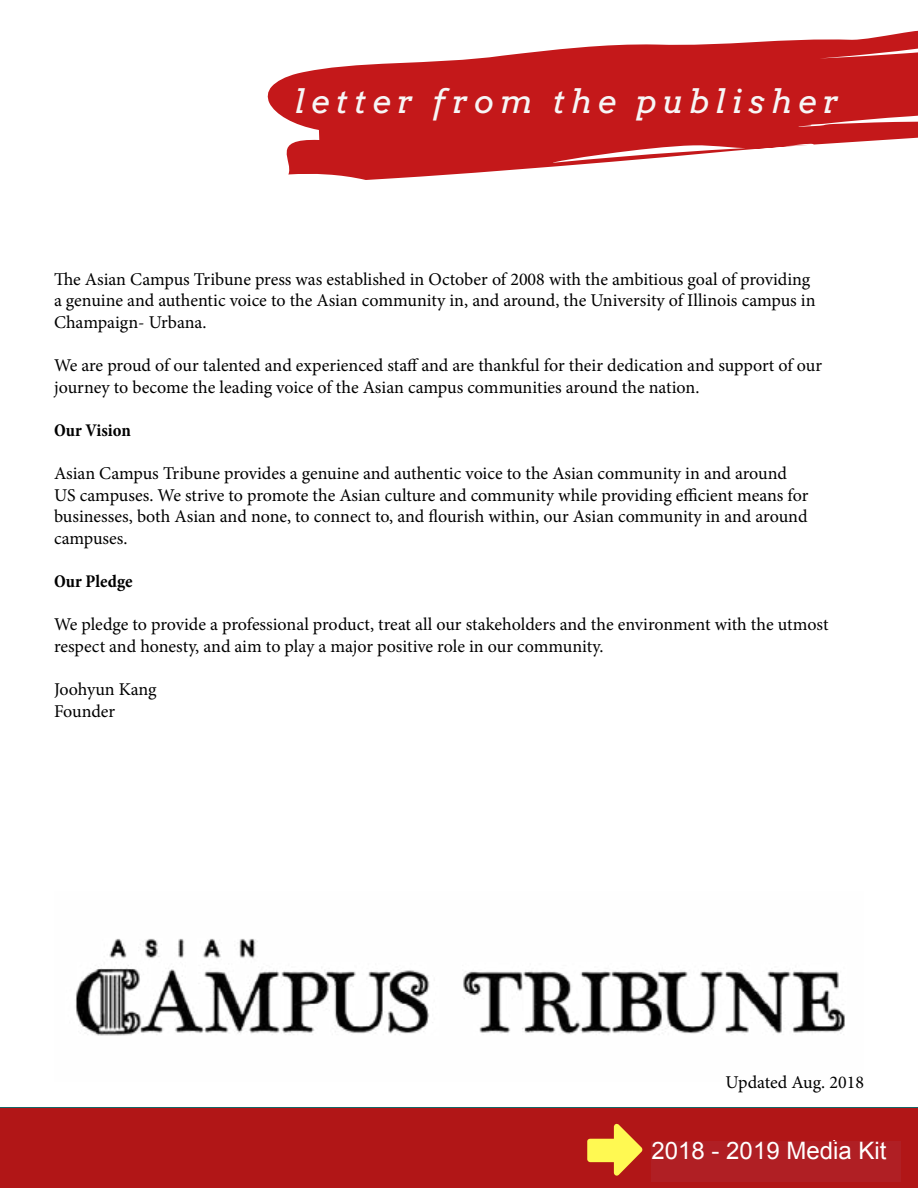
<style>
.page{position:relative;width:918px;height:1188px;background:#fff}
.page>*{position:absolute;margin:0;border:0;box-sizing:border-box;transform-origin:0 0}
.t1{font:italic 32.7px "Arvo";letter-spacing:.18em;color:#f6f6f6}
.t2{font:700 28.05px "Arvo";color:#222}
.t3{font:24px "Arial";color:#fff}
.t4{font:21.75px "Arvo";letter-spacing:-.01em;color:#000}
.t5{font:18px/21.6px "Minion Pro";letter-spacing:-.005em;color:#000}
.t6{font:700 condensed 18px "Minion Pro";color:#000}
</style>
<div class="page">
<svg style="left:268px;top:30px;width:650px;height:150px;fill:#c4181a"></svg>
<img style="left:75px;top:938px;width:770px;height:98px">
<hr style="left:0;top:1107px;width:918px;height:2px;background:#166766">
<div style="left:0;top:1108px;width:918px;height:80px;background:#b11617"></div>
<svg style="left:784px;top:1140px;width:74px;height:2px"></svg>
<svg style="left:587px;top:1124px;width:55px;height:52px"></svg>
<div style="left:652px;top:1142px;width:249px;height:40px;background:#b01f24"></div>
<h1 class="t1" style="left:295px;top:80px;width:546px">letter from the publisher</h1>
<p class="t4" style="left:65px;top:263px;width:766px">The Asian Campus Tribune press was established in October of 2008 with</p>
<p class="t5" style="left:54px;top:268px;width:763px">The Asian Campus Tribune press was established in October of 2008 with the ambitious goal of providing a genuine and authentic voice to the Asian community in, and around, the University of Illinois campus in<br>Champaign- Urbana.</p>
<p class="t5" style="left:54px;top:355px;width:770px">We are proud of our talented and experienced staff and are thankful for their dedication and support of our journey to become the leading voice of the Asian campus communities around the nation.</p>
<p class="t6" style="left:54px;top:418px;width:78px">Our Vision</p>
<p class="t5" style="left:54px;top:463px;width:756px">Asian Campus Tribune provides a genuine and authentic voice to the Asian community in and around US campuses. We strive to promote the Asian culture and community while providing efficient means for businesses, both Asian and none, to connect to, and flourish within, our Asian community in and around campuses.</p>
<p class="t6" style="left:54px;top:569px;width:80px">Our Pledge</p>
<p class="t5" style="left:54px;top:614px;width:776px">We pledge to provide a professional product, treat all our stakeholders and the environment with the utmost respect and honesty, and aim to play a major positive role in our community.</p>
<p class="t5" style="left:54px;top:679px;width:104px">Joohyun Kang<br>Founder</p>
<p class="t4" style="left:65px;top:371px;width:84px">Urbana.</p>
<p class="t4" style="left:65px;top:479px;width:772px">their dedication and support of our journey to become the leading voice of</p>
<h2 class="t2" style="left:66px;top:602px;width:158px">Our Vision</h2>
<p class="t5" style="left:726px;top:1071px;width:140px">Updated Aug. 2018</p>
<h3 class="t3" style="left:652px;top:1135px;width:236px">2018 - 2019 Media Kit</h3>
</div>
